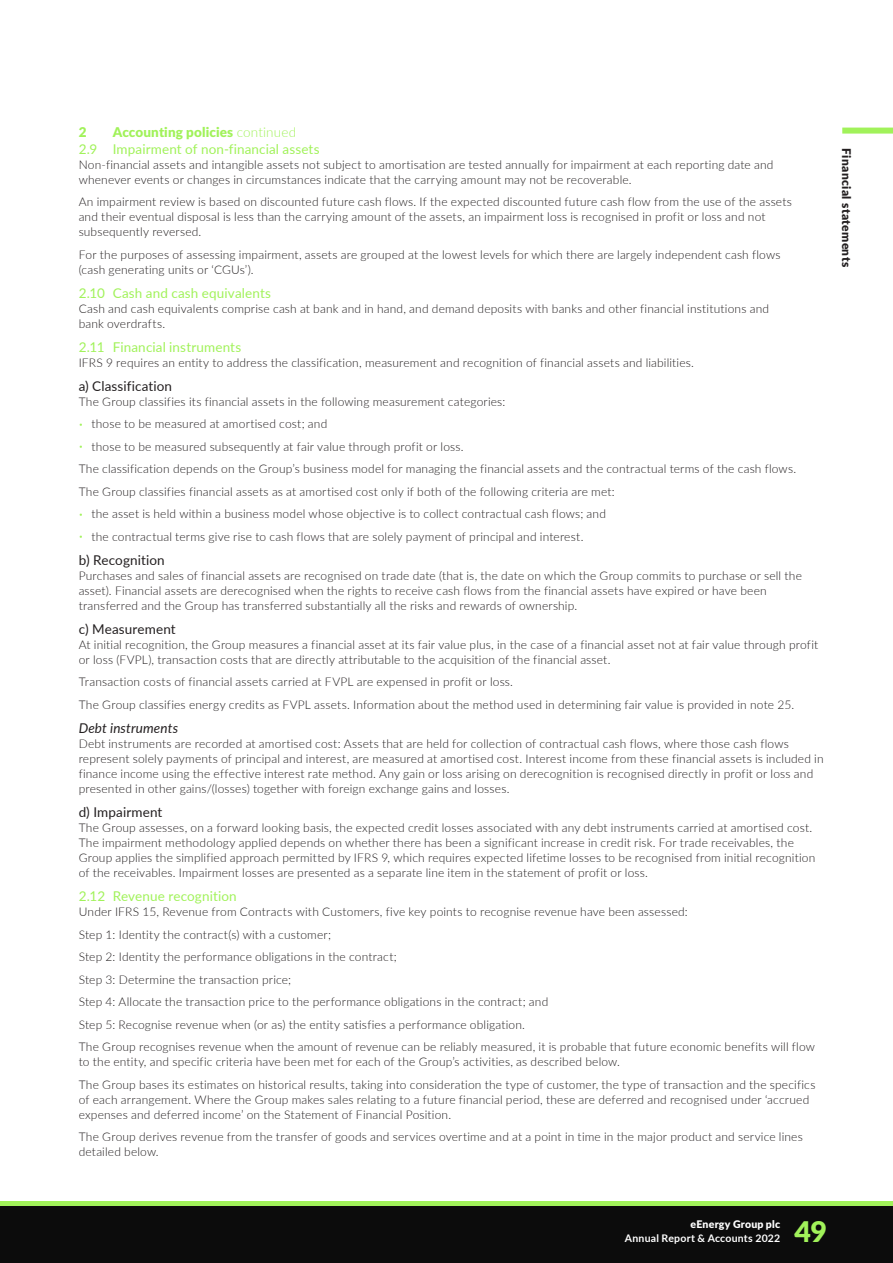
<style>
.page{position:relative;width:893px;height:1263px;background:#fff}
.page>*{position:absolute;margin:0;border:0;box-sizing:border-box;transform-origin:0 0}
.t1{font:900 28.5px "Lato";color:#a1f25a}
.t2{font:13.5px/16.5px "Lato";letter-spacing:.01em;color:#a1f25a}
.t3{font:13.5px "Lato";letter-spacing:.01em;color:#231f20}
.t4{font:italic 13.5px "Lato";letter-spacing:.01em;color:#231f20}
.t5{font:900 13.5px "Lato";color:#a1f25a}
.t6{font:300 12px/15px "Lato";letter-spacing:.015em;color:#231f20}
.t7{font:900 12px "Lato";letter-spacing:.035em;color:#231f20}
.t8{font:700 10.5px "Lato";letter-spacing:.02em;color:#fff}
.t9{font:900 10.5px "Lato";letter-spacing:.02em;color:#fff}
.s1{font-weight:900}
.s2{font-weight:300}
</style>
<div class="page">
<div style="left:0;top:1205px;width:893px;height:58px;background:#0c0c0c"></div>
<hr style="left:0;top:1201px;width:893px;height:4px;background:#a1f25a">
<div style="left:842px;top:128px;width:51px;height:6px;background:#a1f25a"></div>
<p class="t2" style="left:79px;top:124px;width:242px;text-indent:34px"><span class="s1">Accounting policies</span> <span class="s2">continued<br></span>2.9 Impairment of non-financial assets</p>
<p class="t6" style="left:79px;top:157px;width:696px">Non-financial assets and intangible assets not subject to amortisation are tested annually for impairment at each reporting date and whenever events or changes in circumstances indicate that the carrying amount may not be recoverable.</p>
<p class="t6" style="left:79px;top:194px;width:715px">An impairment review is based on discounted future cash flows. If the expected discounted future cash flow from the use of the assets and their eventual disposal is less than the carrying amount of the assets, an impairment loss is recognised in profit or loss and not subsequently reversed.</p>
<p class="t6" style="left:79px;top:247px;width:703px">For the purposes of assessing impairment, assets are grouped at the lowest levels for which there are largely independent cash flows (cash generating units or ‘CGUs’).</p>
<p class="t2" style="left:79px;top:284px;width:194px">2.10 Cash and cash equivalents</p>
<p class="t6" style="left:79px;top:301px;width:692px">Cash and cash equivalents comprise cash at bank and in hand, and demand deposits with banks and other financial institutions and bank overdrafts.</p>
<p class="t2" style="left:79px;top:338px;width:164px">2.11 Financial instruments</p>
<p class="t6" style="left:79px;top:355px;width:617px">IFRS 9 requires an entity to address the classification, measurement and recognition of financial assets and liabilities.</p>
<p class="t3" style="left:79px;top:378px;width:95px">a) Classification</p>
<p class="t6" style="left:79px;top:394px;width:428px">The Group classifies its financial assets in the following measurement categories:</p>
<p class="t6" style="left:79px;top:416px;width:250px"><sup>•</sup> those to be measured at amortised cost; and</p>
<p class="t6" style="left:79px;top:435px;width:719px;line-height:22.5px"><sup>•</sup> those to be measured subsequently at fair value through profit or loss.<br>The classification depends on the Group’s business model for managing the financial assets and the contractual terms of the cash flows.<br>The Group classifies financial assets as at amortised cost only if both of the following criteria are met:</p>
<p class="t6" style="left:79px;top:506px;width:529px"><sup>•</sup> the asset is held within a business model whose objective is to collect contractual cash flows; and</p>
<p class="t6" style="left:79px;top:529px;width:506px"><sup>•</sup> the contractual terms give rise to cash flows that are solely payment of principal and interest.</p>
<p class="t3" style="left:79px;top:552px;width:88px">b) Recognition</p>
<p class="t6" style="left:79px;top:568px;width:725px">Purchases and sales of financial assets are recognised on trade date (that is, the date on which the Group commits to purchase or sell the asset). Financial assets are derecognised when the rights to receive cash flows from the financial assets have expired or have been transferred and the Group has transferred substantially all the risks and rewards of ownership.</p>
<p class="t3" style="left:79px;top:621px;width:99px">c) Measurement</p>
<p class="t6" style="left:79px;top:637px;width:741px">At initial recognition, the Group measures a financial asset at its fair value plus, in the case of a financial asset not at fair value through profit or loss (FVPL), transaction costs that are directly attributable to the acquisition of the financial asset.</p>
<p class="t6" style="left:79px;top:671px;width:717px;line-height:22.5px">Transaction costs of financial assets carried at FVPL are expensed in profit or loss.<br>The Group classifies energy credits as FVPL assets. Information about the method used in determining fair value is provided in note 25.</p>
<p class="t4" style="left:79px;top:720px;width:101px">Debt instruments</p>
<p class="t6" style="left:79px;top:736px;width:746px">Debt instruments are recorded at amortised cost: Assets that are held for collection of contractual cash flows, where those cash flows represent solely payments of principal and interest, are measured at amortised cost. Interest income from these financial assets is included in finance income using the effective interest rate method. Any gain or loss arising on derecognition is recognised directly in profit or loss and presented in other gains/(losses) together with foreign exchange gains and losses.</p>
<p class="t3" style="left:79px;top:804px;width:85px">d) Impairment</p>
<p class="t6" style="left:79px;top:820px;width:738px">The Group assesses, on a forward looking basis, the expected credit losses associated with any debt instruments carried at amortised cost.<br>The impairment methodology applied depends on whether there has been a significant increase in credit risk. For trade receivables, the Group applies the simplified approach permitted by IFRS 9, which requires expected lifetime losses to be recognised from initial recognition of the receivables. Impairment losses are presented as a separate line item in the statement of profit or loss.</p>
<p class="t2" style="left:79px;top:887px;width:160px">2.12 Revenue recognition</p>
<p class="t6" style="left:79px;top:900px;width:738px;line-height:22.5px">Under IFRS 15, Revenue from Contracts with Customers, five key points to recognise revenue have been assessed:<br>Step 1: Identity the contract(s) with a customer;<br>Step 2: Identity the performance obligations in the contract;<br>Step 3: Determine the transaction price;<br>Step 4: Allocate the transaction price to the performance obligations in the contract; and<br>Step 5: Recognise revenue when (or as) the entity satisfies a performance obligation.<br>The Group recognises revenue when the amount of revenue can be reliably measured, it is probable that future economic benefits will flow</p>
<p class="t6" style="left:79px;top:1050px;width:738px;line-height:22.5px">to the entity, and specific criteria have been met for each of the Group’s activities, as described below.<br>The Group bases its estimates on historical results, taking into consideration the type of customer, the type of transaction and the specifics</p>
<p class="t6" style="left:79px;top:1091px;width:732px">of each arrangement. Where the Group makes sales relating to a future financial period, these are deferred and recognised under ‘accrued expenses and deferred income’ on the Statement of Financial Position.</p>
<p class="t6" style="left:79px;top:1129px;width:726px">The Group derives revenue from the transfer of goods and services overtime and at a point in time in the major product and service lines detailed below.</p>
<p class="t5" style="left:79px;top:124px;width:9px">2</p>
<p class="t7" style="left:854px;top:148px;width:121px;rotate:90deg">Financial statements</p>
<p class="t9" style="left:690px;top:1218px;width:91px">eEnergy Group plc</p>
<p class="t8" style="left:625px;top:1231px;width:157px">Annual Report &amp; Accounts 2022</p>
<h1 class="t1" style="left:795px;top:1213px;width:34px">49</h1>
</div>
